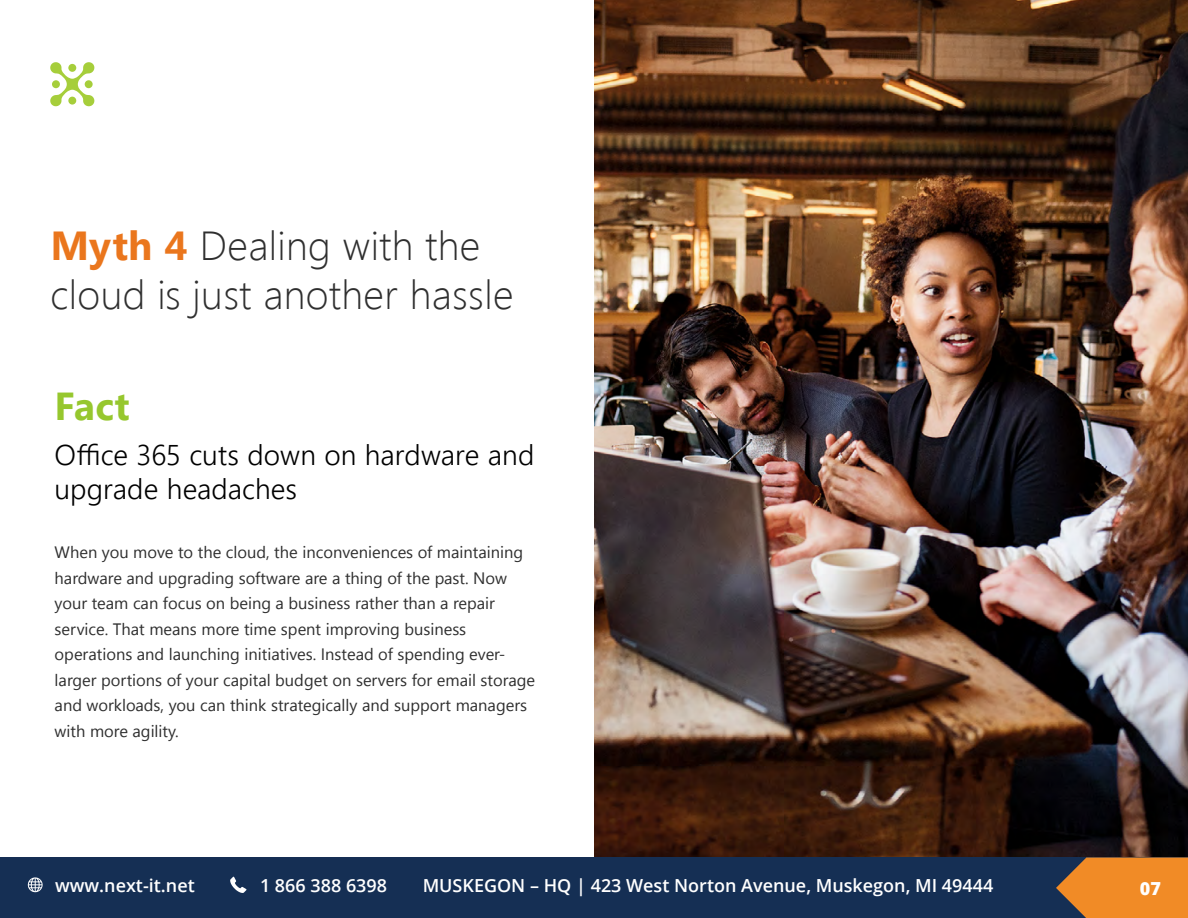
<style>
.page{position:relative;width:1188px;height:918px;background:#fff}
.page>*{position:absolute;margin:0;border:0;box-sizing:border-box;transform-origin:0 0}
.t1{font:300 40.5px/48.6px "Segoe UI";letter-spacing:.01em;color:#2f2f2f}
.t2{font:700 39px "Segoe UI";color:#96c72e}
.t3{font:300 28.5px/34.2px "Segoe UI";color:#000}
.t4{font:600 18px "Open Sans";color:#fff}
.t5{font:800 18px "Open Sans";color:#fff}
.t6{font:16.5px/25.5px "Segoe UI";color:#2f2f2f}
.s1{font-weight:700;color:#ea761d}
</style>
<div class="page">
<img style="left:594px;top:0;width:594px;height:858px">
<div style="left:0;top:858px;width:1188px;height:60px;background:#152f54"></div>
<svg style="left:1056px;top:858px;width:132px;height:60px;background:#d7802b"></svg>
<svg style="left:28px;top:877px;width:15px;height:15px"></svg>
<svg style="left:230px;top:877px;width:16px;height:16px"></svg>
<svg style="left:50px;top:62px;width:45px;height:45px"></svg>
<h1 class="t1" style="left:50px;top:220px;width:465px"><span class="s1">Myth 4</span> Dealing with the cloud is just another hassle</h1>
<h2 class="t2" style="left:55px;top:378px;width:77px">Fact</h2>
<h3 class="t3" style="left:55px;top:437px;width:481px">Office 365 cuts down on hardware and upgrade headaches</h3>
<p class="t6" style="left:55px;top:539px;width:482px">When you move to the cloud, the inconveniences of maintaining hardware and upgrading software are a thing of the past. Now your team can focus on being a business rather than a repair service. That means more time spent improving business operations and launching initiatives. Instead of spending ever&shy;larger portions of your capital budget on servers for email storage and workloads, you can think strategically and support managers with more agility.</p>
<p class="t4" style="left:55px;top:873px;width:141px">www.next-it.net</p>
<p class="t4" style="left:260px;top:873px;width:129px">1 866 388 6398</p>
<p class="t4" style="left:423px;top:873px;width:572px">MUSKEGON – HQ | 423 West Norton Avenue, Muskegon, MI 49444</p>
<p class="t5" style="left:1140px;top:875px;width:23px">07</p>
</div>
